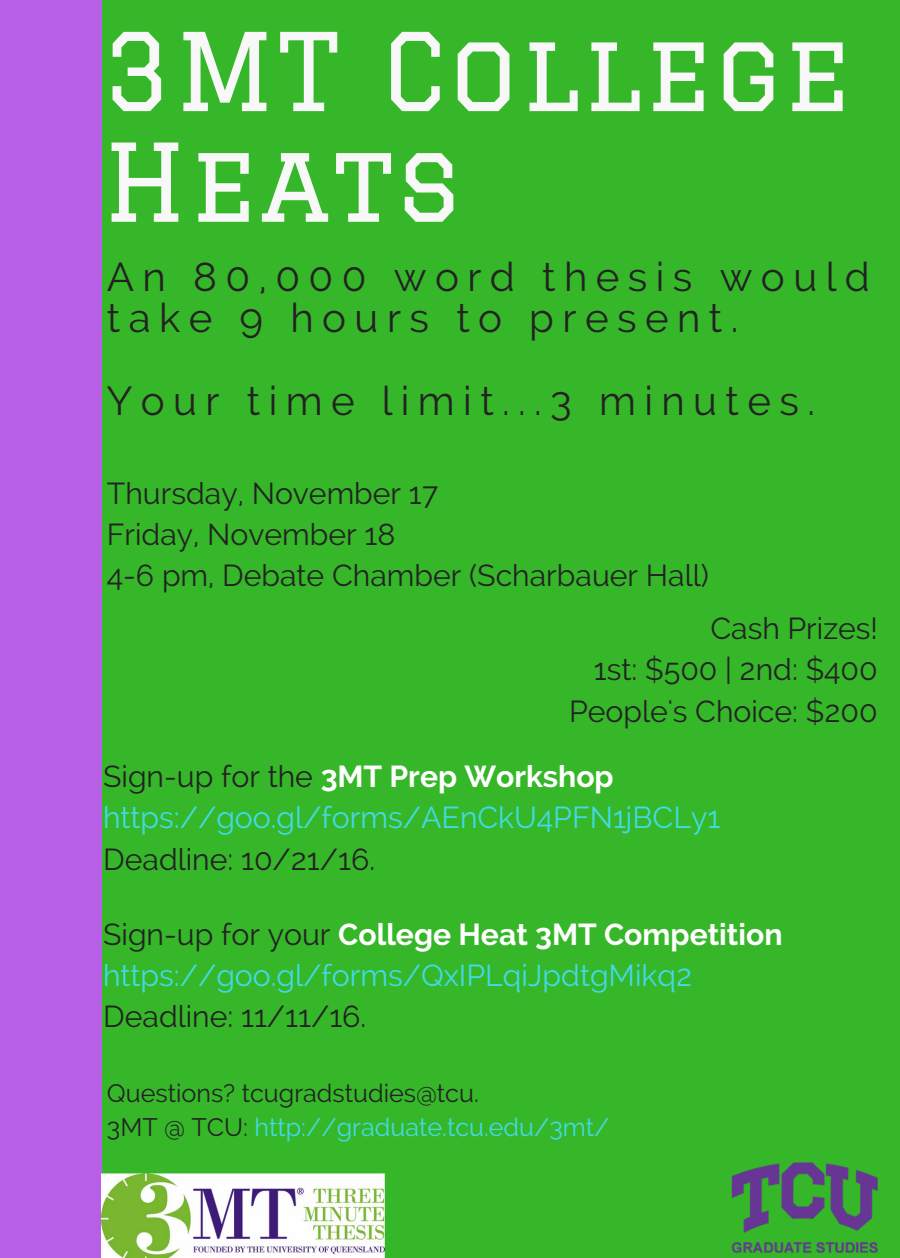
<style>
.page{position:relative;width:900px;height:1258px;background:#35b729}
.page>*{position:absolute;margin:0;border:0;box-sizing:border-box;transform-origin:0 0}
.t1{font:105.75px/110.5px "Graduate";letter-spacing:.03em;color:#f8f8f8}
.t2{font:40.25px/41.2px "Raleway";letter-spacing:.21em;color:#222}
.t3{font:30.25px/41.2px "Raleway";color:#222;text-align:right}
.t4{font:30.25px/41.2px "Raleway";color:#44d9e6}
.t5{font:25.25px/33.8px "Raleway";color:#222}
.s1{color:#222}
.s2{font-weight:700;color:#fff}
.s3{color:#44d9e6}
</style>
<div class="page">
<div style="left:0;top:0;width:101px;height:1258px;background:#b760e6"></div>
<img style="left:101px;top:1173px;width:283px;height:85px">
<img style="left:731px;top:1162px;width:147px;height:90px">
<h1 class="t1" style="left:103px;top:15px;width:749px">3MT College<br>Heats</h1>
<h2 class="t2" style="left:107px;top:256px;width:764px">An 80,000 word thesis would take 9 hours to present.</h2>
<h2 class="t2" style="left:107px;top:380px;width:710px">Your time limit...3 minutes.</h2>
<p class="t3" style="left:107px;top:472px;width:603px;text-align:left">Thursday, November 17<br>Friday, November 18<br>4-6 pm, Debate Chamber (Scharbauer Hall)</p>
<p class="t3" style="left:569px;top:607px;width:310px">Cash Prizes!<br>1st: $500 | 2nd: $400<br>People's Choice: $200</p>
<p class="t4" style="left:103px;top:756px;width:619px"><span class="s1">Sign-up for the</span> <span class="s2">3MT Prep Workshop </span>https://goo.gl/forms/AEnCkU4PFN1jBCLy1</p>
<p class="t3" style="left:103px;top:838px;width:273px">Deadline: 10/21/16.</p>
<p class="t4" style="left:103px;top:913px;width:681px"><span class="s1">Sign-up for your</span> <span class="s2">College Heat 3MT Competition </span>https://goo.gl/forms/QxIPLqiJpdtgMikq2</p>
<p class="t3" style="left:103px;top:996px;width:265px">Deadline: 11/11/16.</p>
<p class="t5" style="left:107px;top:1076px;width:504px">Questions? tcugradstudies@tcu.<br>3MT @ TCU: <span class="s3">http://graduate.tcu.edu/3mt/</span></p>
</div>
